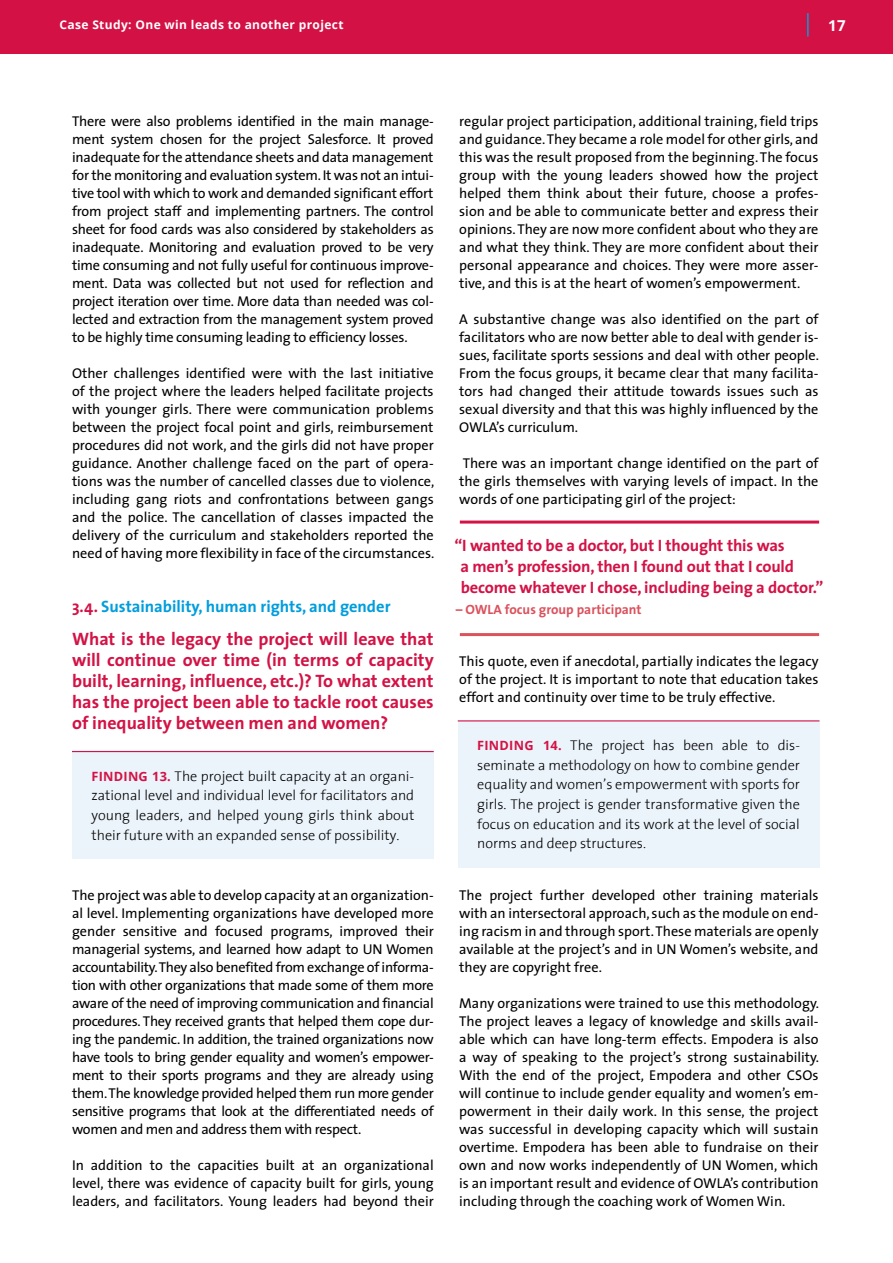
<style>
.page{position:relative;width:893px;height:1263px;background:#fff}
.page>*{position:absolute;margin:0;border:0;box-sizing:border-box;transform-origin:0 0}
.t1{font:700 18px/21px "The Sans";color:#d31245;text-align:justify}
.t2{font:700 16.5px/21px "The Sans";letter-spacing:-.01em;color:#d31245}
.t3{font:700 16.5px "The Sans";color:#009ddc}
.t4{font:700 15px "Open Sans";color:#fff}
.t5{font:14.25px/18px "The Sans";color:#000;text-align:justify}
.t6{font:300 14.25px/19.6px "The Sans";color:#000;text-align:justify}
.t7{font:700 13.5px "The Sans";color:#db525d}
.t8{font:700 12px "Open Sans";letter-spacing:.03em;color:#fff}
.s1{color:#d31245}
.s2{font-family:"Open Sans";font-weight:700;font-size:12.75px;color:#d31245}
</style>
<div class="page">
<div style="left:0;top:0;width:893px;height:54px;background:#d31145"></div>
<hr style="left:807px;top:13px;width:2px;height:24px;background:#009ddc">
<div style="left:72px;top:751px;width:362px;height:108px;background:#ecf4fb"></div>
<hr style="left:72px;top:751px;width:362px;height:1px;background:#d31245">
<div style="left:458px;top:720px;width:361px;height:148px;background:#ecf4fb"></div>
<hr style="left:458px;top:720px;width:361px;height:1px;background:#d31245">
<hr style="left:460px;top:521px;width:359px;height:3px;background:#d31245">
<hr style="left:460px;top:633px;width:359px;height:3px;background:#db525d">
<p class="t8" style="left:59px;top:17px;width:286px">Case Study: One win leads to another project</p>
<p class="t4" style="left:828px;top:15px;width:19px">17</p>
<p class="t5" style="left:72px;top:112px;width:363px">There were also problems identified in the main manage&shy;ment system chosen for the project Salesforce. It proved inadequate for the attendance sheets and data management for the monitoring and evaluation system. It was not an intui&shy;tive tool with which to work and demanded significant effort from project staff and implementing partners. The control sheet for food cards was also considered by stakeholders as inadequate. Monitoring and evaluation proved to be very time consuming and not fully useful for continuous improve&shy;ment. Data was collected but not used for reflection and project iteration over time. More data than needed was col&shy;lected and extraction from the management system proved to be highly time consuming leading to efficiency losses.</p>
<p class="t5" style="left:72px;top:364px;width:364px">Other challenges identified were with the last initiative of the project where the leaders helped facilitate projects with younger girls. There were communication problems between the project focal point and girls, reimbursement procedures did not work, and the girls did not have proper guidance. Another challenge faced on the part of opera&shy;tions was the number of cancelled classes due to violence, including gang riots and confrontations between gangs and the police. The cancellation of classes impacted the delivery of the curriculum and stakeholders reported the need of having more flexibility in face of the circumstances.</p>
<p class="t3" style="left:72px;top:593px;width:320px"><span class="s1">3.4.</span> Sustainability, human rights, and gender</p>
<p class="t1" style="left:72px;top:628px;width:363px">What is the legacy the project will leave that will continue over time (in terms of capacity built, learning, influence, etc.)? To what extent has the project been able to tackle root causes of inequality between men and women?</p>
<p class="t6" style="left:92px;top:765px;width:324px"><span class="s2">FINDING 13.</span> The project built capacity at an organi&shy;zational level and individual level for facilitators and young leaders, and helped young girls think about their future with an expanded sense of possibility.</p>
<p class="t5" style="left:72px;top:886px;width:363px">The project was able to develop capacity at an organization&shy;al level. Implementing organizations have developed more gender sensitive and focused programs, improved their managerial systems, and learned how adapt to UN Women accountability. They also benefited from exchange of informa&shy;tion with other organizations that made some of them more aware of the need of improving communication and financial procedures. They received grants that helped them cope dur&shy;ing the pandemic. In addition, the trained organizations now have tools to bring gender equality and women’s empower&shy;ment to their sports programs and they are already using them. The knowledge provided helped them run more gender sensitive programs that look at the differentiated needs of women and men and address them with respect.</p>
<p class="t5" style="left:72px;top:1156px;width:363px">In addition to the capacities built at an organizational level, there was evidence of capacity built for girls, young leaders, and facilitators. Young leaders had beyond their</p>
<p class="t5" style="left:459px;top:112px;width:361px">regular project participation, additional training, field trips and guidance. They became a role model for other girls, and this was the result proposed from the beginning. The focus group with the young leaders showed how the project helped them think about their future, choose a profes&shy;sion and be able to communicate better and express their opinions. They are now more confident about who they are and what they think. They are more confident about their personal appearance and choices. They were more asser&shy;tive, and this is at the heart of women’s empowerment.</p>
<p class="t5" style="left:459px;top:310px;width:361px">A substantive change was also identified on the part of facilitators who are now better able to deal with gender is&shy;sues, facilitate sports sessions and deal with other people.<br>From the focus groups, it became clear that many facilita&shy;tors had changed their attitude towards issues such as sexual diversity and that this was highly influenced by the OWLA’s curriculum.</p>
<p class="t5" style="left:459px;top:454px;width:361px">There was an important change identified on the part of the girls themselves with varying levels of impact. In the words of one participating girl of the project:</p>
<p class="t2" style="left:461px;top:534px;width:364px;text-indent:-6px">“I wanted to be a doctor, but I thought this was<br>a men’s profession, then I found out that I could become whatever I chose, including being a doctor.”</p>
<p class="t7" style="left:456px;top:598px;width:187px">– OWLA focus group participant</p>
<p class="t5" style="left:459px;top:652px;width:361px">This quote, even if anecdotal, partially indicates the legacy of the project. It is important to note that education takes effort and continuity over time to be truly effective.</p>
<p class="t6" style="left:477px;top:735px;width:324px"><span class="s2">FINDING 14.</span> The project has been able to dis&shy;seminate a methodology on how to combine gender equality and women’s empowerment with sports for girls. The project is gender transformative given the focus on education and its work at the level of social norms and deep structures.</p>
<p class="t5" style="left:459px;top:886px;width:361px">The project further developed other training materials with an intersectoral approach, such as the module on end&shy;ing racism in and through sport. These materials are openly available at the project’s and in UN Women’s website, and they are copyright free.</p>
<p class="t5" style="left:459px;top:994px;width:361px">Many organizations were trained to use this methodology.<br>The project leaves a legacy of knowledge and skills avail&shy;able which can have long-term effects. Empodera is also a way of speaking to the project’s strong sustainability.<br>With the end of the project, Empodera and other CSOs will continue to include gender equality and women’s em&shy;powerment in their daily work. In this sense, the project was successful in developing capacity which will sustain overtime. Empodera has been able to fundraise on their own and now works independently of UN Women, which is an important result and evidence of OWLA’s contribution including through the coaching work of Women Win.</p>
</div>
